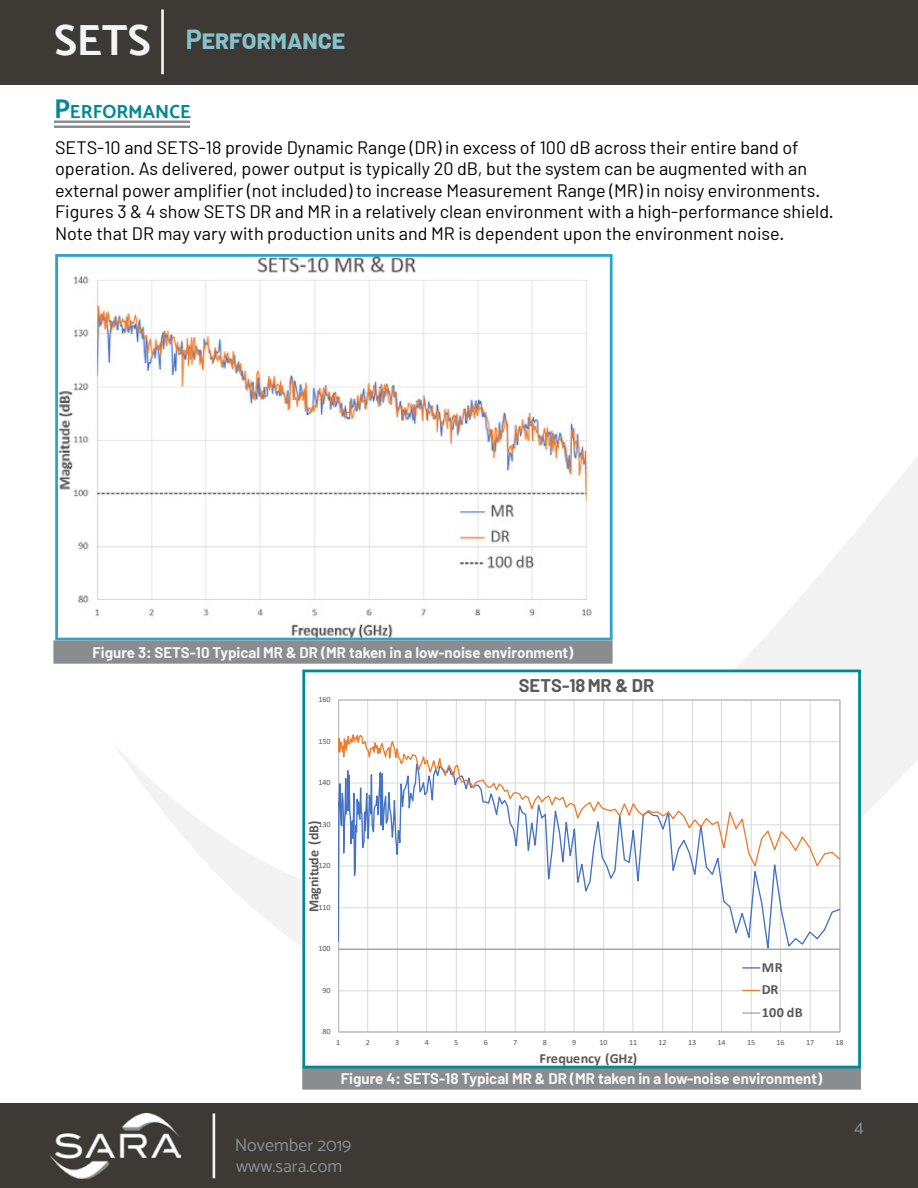
<style>
.page{position:relative;width:918px;height:1188px;background:#fff}
.page>*{position:absolute;margin:0;border:0;box-sizing:border-box;transform-origin:0 0}
.t1{font:700 43.5px "Catamaran";color:#f5f5f5}
.t2{font:700 27px "Barlow";color:#86c2cc}
.t3{font:700 18.9px "Catamaran";color:#008996}
.t4{font:18px/21.6px "Barlow";color:#000}
.t5{font:18px "Catamaran";color:#8a8d8f}
.t6{font:700 17.85px "Barlow";letter-spacing:.005em;color:#595959}
.t7{font:700 15px "Barlow";color:#f5f5f5}
.t8{font:700 14.25px "Calibri";letter-spacing:-.015em;color:#595959}
.t9{font:700 13.95px "Calibri";letter-spacing:-.01em;color:#595959}
.t10{font:700 13.95px/22.4px "Calibri";letter-spacing:.01em;color:#595959}
.t11{font:7.95px "Calibri";letter-spacing:-.005em;color:#595959}
.s1{font-size:27px}
</style>
<div class="page">
<img style="left:108px;top:84px;width:810px;height:1020px">
<div style="left:0;top:0;width:918px;height:84px;background:#3d3935"></div>
<hr style="left:161px;top:10px;width:3px;height:64px;background:#f5f5f5">
<div style="left:0;top:1104px;width:918px;height:84px;background:#3d3935"></div>
<img style="left:50px;top:1113px;width:131px;height:65px">
<hr style="left:213px;top:1113px;width:2px;height:65px;background:#f5f5f5">
<hr style="left:54px;top:121px;width:136px;height:2px;background:#8a8d8f">
<hr style="left:54px;top:126px;width:136px;height:2px;background:#8a8d8f">
<img style="left:59px;top:258px;width:550px;height:378px">
<div style="left:55px;top:254px;width:558px;height:386px;border:3px solid #2da4cc"></div>
<div style="left:55px;top:642px;width:556px;height:20px;background:#8a8d8f"></div>
<div style="left:53px;top:640px;width:560px;height:24px;border:3px solid #8a8d8f"></div>
<div style="left:304px;top:1068px;width:555px;height:20px;background:#8a8d8f"></div>
<div style="left:302px;top:1066px;width:559px;height:24px;border:3px solid #8a8d8f"></div>
<svg style="left:306px;top:674px;width:551px;height:390px"></svg>
<div style="left:302px;top:670px;width:559px;height:398px;border:3px solid #008996"></div>
<h1 class="t1" style="left:54px;top:15px;width:98px">SETS</h1>
<h2 class="t2" style="left:186px;top:23px;width:161px">Performance</h2>
<p class="t3" style="left:54px;top:100px;width:138px"><span class="s1">P</span>ERFORMANCE</p>
<p class="t4" style="left:55px;top:136px;width:780px">SETS-10 and SETS-18 provide Dynamic Range (DR) in excess of 100 dB across their entire band of operation. As delivered, power output is typically 20 dB, but the system can be augmented with an external power amplifier (not included) to increase Measurement Range (MR) in noisy environments.<br>Figures 3 &amp; 4 show SETS DR and MR in a relatively clean environment with a high-performance shield.<br>Note that DR may vary with production units and MR is dependent upon the environment noise.</p>
<p class="t7" style="left:93px;top:644px;width:482px">Figure 3: SETS-10 Typical MR &amp; DR (MR taken in a low-noise environment)</p>
<p class="t11" style="left:318px;top:694px;width:14px">160</p>
<p class="t11" style="left:318px;top:736px;width:14px">150</p>
<p class="t6" style="left:519px;top:675px;width:137px">SETS-18 MR &amp; DR</p>
<p class="t11" style="left:318px;top:777px;width:14px">140</p>
<p class="t8" style="left:304px;top:912px;width:93px;rotate:-90deg">Magnitude (dB)</p>
<p class="t11" style="left:318px;top:819px;width:14px">130</p>
<p class="t11" style="left:318px;top:860px;width:14px">120</p>
<p class="t11" style="left:318px;top:902px;width:14px">110</p>
<p class="t11" style="left:318px;top:943px;width:14px">100</p>
<p class="t11" style="left:323px;top:985px;width:10px">90</p>
<p class="t11" style="left:323px;top:1026px;width:10px">80</p>
<p class="t10" style="left:762px;top:956px;width:43px">MR<br>DR<br>100 dB</p>
<p class="t11" style="left:336px;top:1036px;width:6px">1</p>
<p class="t11" style="left:366px;top:1036px;width:6px">2</p>
<p class="t11" style="left:395px;top:1036px;width:6px">3</p>
<p class="t11" style="left:425px;top:1036px;width:6px">4</p>
<p class="t11" style="left:454px;top:1036px;width:6px">5</p>
<p class="t11" style="left:484px;top:1036px;width:6px">6</p>
<p class="t11" style="left:513px;top:1036px;width:6px">7</p>
<p class="t11" style="left:543px;top:1036px;width:6px">8</p>
<p class="t11" style="left:572px;top:1036px;width:6px">9</p>
<p class="t11" style="left:600px;top:1036px;width:10px">10</p>
<p class="t11" style="left:629px;top:1036px;width:10px">11</p>
<p class="t11" style="left:659px;top:1036px;width:10px">12</p>
<p class="t11" style="left:688px;top:1036px;width:10px">13</p>
<p class="t11" style="left:718px;top:1036px;width:10px">14</p>
<p class="t11" style="left:747px;top:1036px;width:10px">15</p>
<p class="t11" style="left:777px;top:1036px;width:10px">16</p>
<p class="t11" style="left:806px;top:1036px;width:10px">17</p>
<p class="t11" style="left:836px;top:1036px;width:10px">18</p>
<p class="t9" style="left:539px;top:1048px;width:99px">Frequency (GHz)</p>
<p class="t7" style="left:341px;top:1070px;width:483px">Figure 4: SETS-18 Typical MR &amp; DR (MR taken in a low-noise environment)</p>
<p class="t5" style="left:235px;top:1134px;width:118px">November 2019</p>
<p class="t5" style="left:236px;top:1155px;width:107px">www.sara.com</p>
<p class="t5" style="left:855px;top:1116px;width:11px">4</p>
</div>
